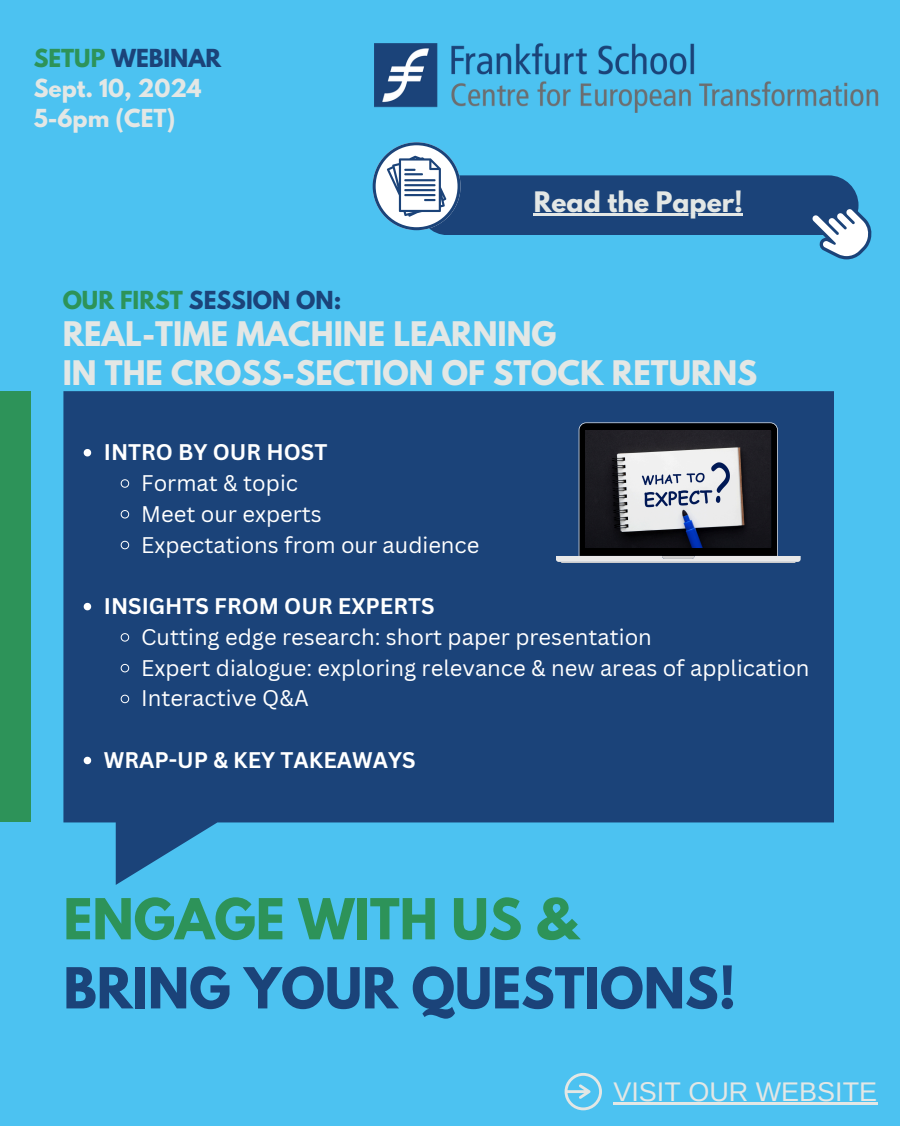
<style>
.page{position:relative;width:900px;height:1126px;background:#fff}
.page>*{position:absolute;margin:0;border:0;box-sizing:border-box;transform-origin:0 0}
.t1{font:700 50px/69px "League Spartan";color:#1b4379}
.t2{font:700 30px/39px "League Spartan";color:#e3e7e5}
.t3{font:27px "Arimo";color:#e3e7e5}
.t4{font:700 25px "League Spartan";color:#e3e7e5}
.t5{font:22px/30.8px "Canva Sans";color:#fff}
.t6{font:700 22px "Canva Sans";color:#fff}
.t7{font:700 22px/30px "League Spartan";color:#e3e7e5}
.t8{font:700 22px "League Spartan";color:#1b4379}
.s1{color:#2d9359}
.s2{color:#1b4379}
</style>
<div class="page">
<div style="left:0;top:0;width:900px;height:1125px;background:#4cc2f1"></div>
<img style="left:375px;top:43px;width:504px;height:70px">
<div style="left:0;top:391px;width:31px;height:430px;background:#2d9359"></div>
<svg style="left:63px;top:391px;width:771px;height:493px;background:#215388"></svg>
<svg style="left:84px;top:449px;width:7px;height:7px"></svg>
<svg style="left:120px;top:478px;width:10px;height:10px"></svg>
<svg style="left:120px;top:509px;width:10px;height:9px"></svg>
<svg style="left:120px;top:540px;width:10px;height:9px"></svg>
<svg style="left:84px;top:602px;width:7px;height:8px"></svg>
<svg style="left:120px;top:632px;width:10px;height:9px"></svg>
<svg style="left:120px;top:663px;width:10px;height:9px"></svg>
<svg style="left:120px;top:694px;width:10px;height:9px"></svg>
<svg style="left:84px;top:756px;width:7px;height:8px"></svg>
<svg style="left:556px;top:422px;width:245px;height:141px;background:#31445f"></svg>
<img style="left:585px;top:431px;width:186px;height:116px">
<div style="left:418px;top:175px;width:440px;height:60px;background:#1b4379;border-radius:30px"></div>
<hr style="left:534px;top:213px;width:209px;height:3px;background:#e3e7e5">
<svg style="left:373px;top:142px;width:87px;height:88px"></svg>
<svg style="left:812px;top:201px;width:59px;height:58px"></svg>
<svg style="left:565px;top:1072px;width:37px;height:37px"></svg>
<hr style="left:613px;top:1101px;width:265px;height:2px;background:#e3e7e5">
<p class="t7" style="left:34px;top:46px;width:189px"><span class="s1">SETUP</span> <span class="s2">WEBINAR<br></span>Sept. 10, 2024<br>5-6pm (CET)</p>
<h2 class="t4" style="left:534px;top:189px;width:211px">Read the Paper!</h2>
<p class="t8" style="left:63px;top:289px;width:280px"><span class="s1">OUR FIRST</span> SESSION ON:</p>
<p class="t2" style="left:63px;top:318px;width:696px">REAL-TIME MACHINE LEARNING<br>IN THE CROSS-SECTION OF STOCK RETURNS</p>
<p class="t6" style="left:104px;top:436px;width:225px">INTRO BY OUR HOST</p>
<p class="t5" style="left:141px;top:467px;width:340px">Format &amp; topic<br>Meet our experts<br>Expectations from our audience</p>
<p class="t6" style="left:104px;top:590px;width:332px">INSIGHTS FROM OUR EXPERTS</p>
<p class="t5" style="left:141px;top:620px;width:670px">Cutting edge research: short paper presentation<br>Expert dialogue: exploring relevance &amp; new areas of application<br>Interactive Q&amp;A</p>
<p class="t6" style="left:104px;top:744px;width:313px">WRAP-UP &amp; KEY TAKEAWAYS</p>
<h4 class="t1" style="left:63px;top:890px;width:674px"><span class="s1">ENGAGE WITH US &amp;<br></span>BRING YOUR QUESTIONS!</h4>
<p class="t3" style="left:613px;top:1075px;width:265px">VISIT OUR WEBSITE</p>
</div>
